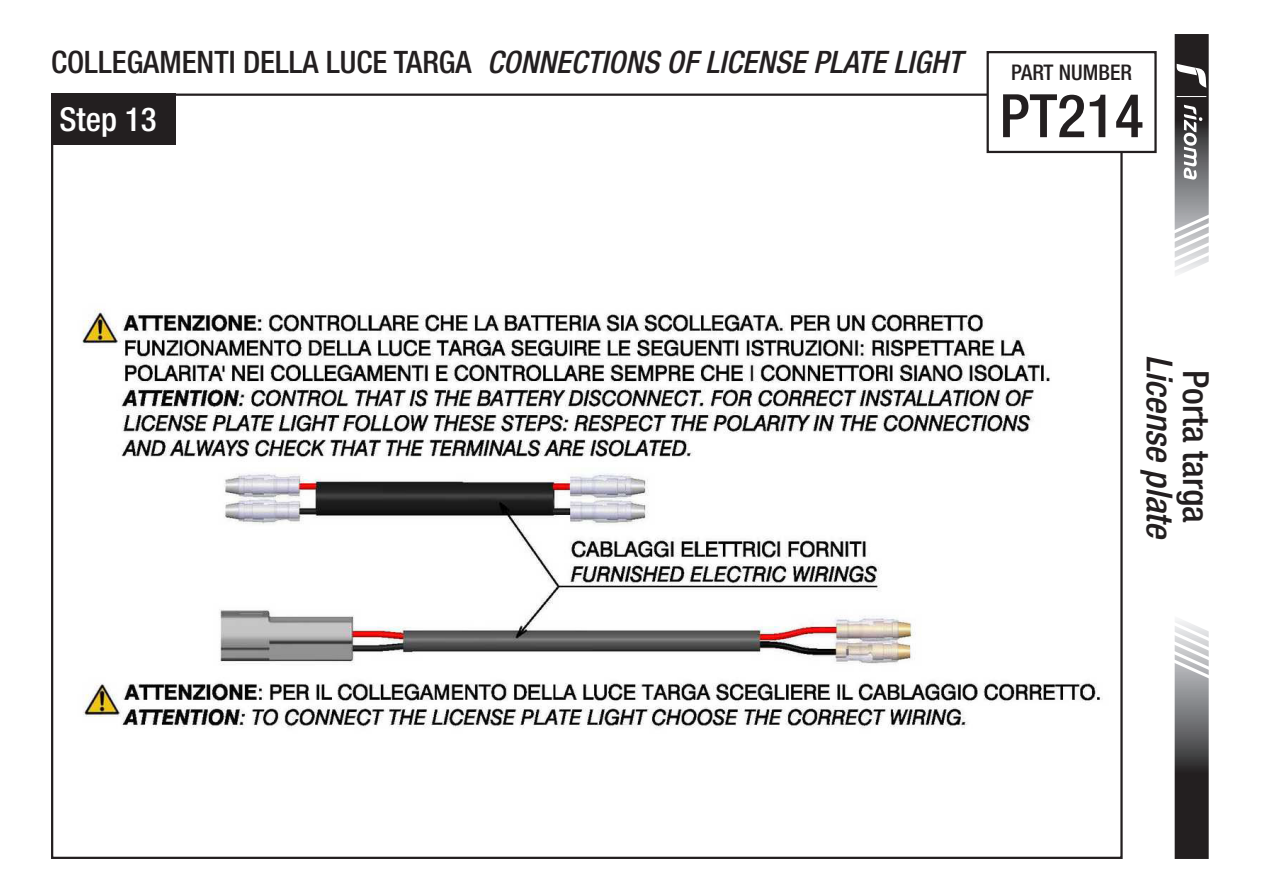
<style>
.page{position:relative;width:1263px;height:893px;background:#fff}
.page>*{position:absolute;margin:0;border:0;box-sizing:border-box;transform-origin:0 0}
.t1{font:500 condensed 60px "Helvetica Neue LT Std";color:#231f20}
.t2{font:italic 500 condensed 36px "Helvetica Neue LT Std";color:#231f20}
.t3{font:500 condensed 36px "Helvetica Neue LT Std";color:#231f20}
.t4{font:500 condensed 33px "Helvetica Neue LT Std";color:#fff}
.t5{font:italic 500 condensed 30.9px "Helvetica Neue LT Std";color:#231f20}
.t6{font:500 condensed 21.6px "Helvetica Neue LT Std";color:#231f20}
.s1{font-style:normal}
</style>
<div class="page">
<img style="left:82px;top:309px;width:1021px;height:420px">
<div style="left:51px;top:94px;width:124px;height:51px;background:#231f20"></div>
<svg style="left:1174px;top:620px;width:35px;height:239px;background:#706f70"></svg>
<svg style="left:1174px;top:34px;width:35px;height:240px"></svg>
<div style="left:986px;top:51px;width:171px;height:102px;border:2px solid #231f20"></div>
<p class="t5" style="left:51px;top:44px;width:913px"><span class="s1">COLLEGAMENTI DELLA LUCE TARGA</span> CONNECTIONS OF LICENSE PLATE LIGHT</p>
<p class="t4" style="left:60px;top:99px;width:99px">Step 13</p>
<p class="t6" style="left:1011px;top:59px;width:122px">PART NUMBER</p>
<h1 class="t1" style="left:999px;top:80px;width:146px">PT214</h1>
<p class="t2" style="left:1181px;top:355px;width:187px;rotate:90deg">License plate</p>
<p class="t3" style="left:1217px;top:370px;width:155px;rotate:90deg">Porta targa</p>
</div>
